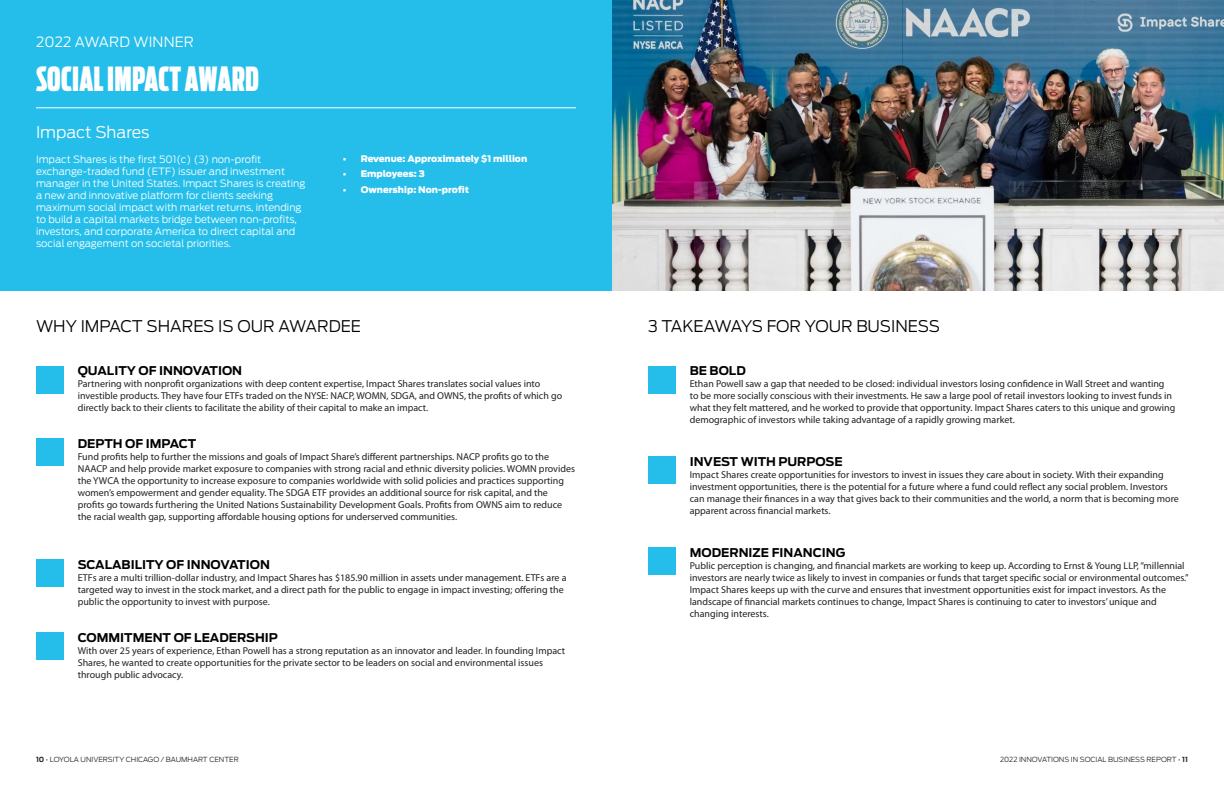
<style>
.page{position:relative;width:1224px;height:792px;background:#fff}
.page>*{position:absolute;margin:0;border:0;box-sizing:border-box;transform-origin:0 0}
.t1{font:900 33px "Ford Antenna Comp";letter-spacing:.01em;color:#fff}
.t2{font:300 16px "Antenna";color:#000}
.t3{font:300 16px "Antenna";color:#fff}
.t4{font:300 14px "Antenna";letter-spacing:.01em;color:#fff}
.t5{font:700 12px "Antenna";color:#000}
.t6{font:10px/12px "Myriad Pro";color:#231f20}
.t7{font:300 10px/12px "Antenna";color:#fff}
.t8{font:900 9px "Antenna";color:#fff}
.t9{font:300 7px "Antenna";color:#231f20}
.s1{font-weight:700}
</style>
<div class="page">
<div style="left:36px;top:366px;width:28px;height:28px;background:#25beea"></div>
<div style="left:36px;top:439px;width:28px;height:27px;background:#25beea"></div>
<div style="left:36px;top:559px;width:28px;height:28px;background:#25beea"></div>
<div style="left:36px;top:632px;width:28px;height:28px;background:#25beea"></div>
<div style="left:0;top:0;width:1224px;height:291px;background:#25beea"></div>
<hr style="left:36px;top:107px;width:540px;height:1px;background:#fff">
<div style="left:648px;top:366px;width:28px;height:28px;background:#25beea"></div>
<div style="left:648px;top:547px;width:28px;height:28px;background:#25beea"></div>
<div style="left:648px;top:457px;width:28px;height:27px;background:#25beea"></div>
<img style="left:612px;top:0;width:612px;height:291px">
<p class="t4" style="left:36px;top:33px;width:159px">2022 AWARD WINNER</p>
<p class="t1" style="left:36px;top:49px;width:224px">SOCIAL IMPACT AWARD</p>
<p class="t3" style="left:36px;top:122px;width:115px">Impact Shares</p>
<p class="t7" style="left:36px;top:153px;width:271px">Impact Shares is the first 501(c) (3) non-profit exchange-traded fund (ETF) issuer and investment manager in the United States. Impact Shares is creating a new and innovative platform for clients seeking maximum social impact with market returns, intending to build a capital markets bridge between non-profits, investors, and corporate America to direct capital and social engagement on societal priorities.</p>
<p class="t8" style="left:343px;top:152px;width:186px">• Revenue: Approximately $1 million</p>
<p class="t8" style="left:343px;top:168px;width:84px">• Employees: 3</p>
<p class="t8" style="left:343px;top:183px;width:128px">• Ownership: Non-profit</p>
<p class="t2" style="left:36px;top:315px;width:327px">WHY IMPACT SHARES IS OUR AWARDEE</p>
<p class="t5" style="left:78px;top:363px;width:166px">QUALITY OF INNOVATION</p>
<p class="t6" style="left:78px;top:378px;width:486px">Partnering with nonprofit organizations with deep content expertise, Impact Shares translates social values into investible products. They have four ETFs traded on the NYSE: NACP, WOMN, SDGA, and OWNS, the profits of which go directly back to their clients to facilitate the ability of their capital to make an impact.</p>
<p class="t5" style="left:78px;top:435px;width:120px">DEPTH OF IMPACT</p>
<p class="t6" style="left:78px;top:451px;width:499px">Fund profits help to further the missions and goals of Impact Share’s different partnerships. NACP profits go to the NAACP and help provide market exposure to companies with strong racial and ethnic diversity policies. WOMN provides the YWCA the opportunity to increase exposure to companies worldwide with solid policies and practices supporting women’s empowerment and gender equality. The SDGA ETF provides an additional source for risk capital, and the profits go towards furthering the United Nations Sustainability Development Goals. Profits from OWNS aim to reduce the racial wealth gap, supporting affordable housing options for underserved communities.</p>
<p class="t5" style="left:78px;top:556px;width:194px">SCALABILITY OF INNOVATION</p>
<p class="t6" style="left:78px;top:571px;width:490px">ETFs are a multi trillion-dollar industry, and Impact Shares has $185.90 million in assets under management. ETFs are a targeted way to invest in the stock market, and a direct path for the public to engage in impact investing; offering the public the opportunity to invest with purpose.</p>
<p class="t5" style="left:78px;top:629px;width:202px">COMMITMENT OF LEADERSHIP</p>
<p class="t6" style="left:78px;top:644px;width:489px">With over 25 years of experience, Ethan Powell has a strong reputation as an innovator and leader. In founding Impact<br>Shares, he wanted to create opportunities for the private sector to be leaders on social and environmental issues through public advocacy.</p>
<p class="t2" style="left:648px;top:315px;width:294px">3 TAKEAWAYS FOR YOUR BUSINESS</p>
<p class="t5" style="left:690px;top:363px;width:58px">BE BOLD</p>
<p class="t6" style="left:690px;top:378px;width:487px">Ethan Powell saw a gap that needed to be closed: individual investors losing confidence in Wall Street and wanting to be more socially conscious with their investments. He saw a large pool of retail investors looking to invest funds in what they felt mattered, and he worked to provide that opportunity. Impact Shares caters to this unique and growing demographic of investors while taking advantage of a rapidly growing market.</p>
<p class="t5" style="left:690px;top:453px;width:155px">INVEST WITH PURPOSE</p>
<p class="t6" style="left:690px;top:469px;width:491px">Impact Shares create opportunities for investors to invest in issues they care about in society. With their expanding investment opportunities, there is the potential for a future where a fund could reflect any social problem. Investors can manage their finances in a way that gives back to their communities and the world, a norm that is becoming more apparent across financial markets.</p>
<p class="t5" style="left:690px;top:544px;width:157px">MODERNIZE FINANCING</p>
<p class="t6" style="left:690px;top:559px;width:501px">Public perception is changing, and financial markets are working to keep up. According to Ernst &amp; Young LLP, “millennial investors are nearly twice as likely to invest in companies or funds that target specific social or environmental outcomes.” Impact Shares keeps up with the curve and ensures that investment opportunities exist for impact investors. As the landscape of financial markets continues to change, Impact Shares is continuing to cater to investors’ unique and changing interests.</p>
<p class="t9" style="left:36px;top:754px;width:204px"><span class="s1">10</span> • LOYOLA UNIVERSITY CHICAGO / BAUMHART CENTER</p>
<p class="t9" style="left:1000px;top:754px;width:189px">2022 INNOVATIONS IN SOCIAL BUSINESS REPORT • <span class="s1">11</span></p>
</div>
